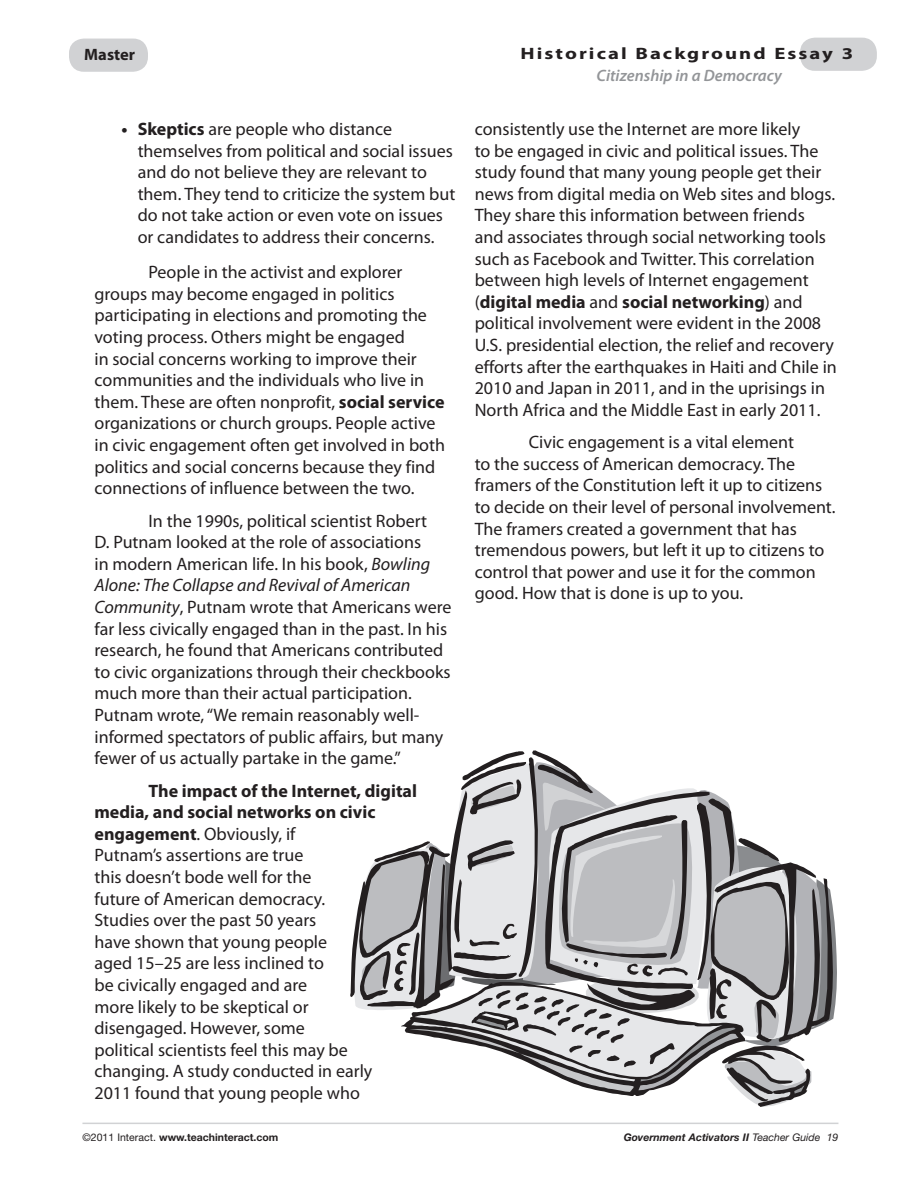
<style>
.page{position:relative;width:918px;height:1188px;background:#fff}
.page>*{position:absolute;margin:0;border:0;box-sizing:border-box;transform-origin:0 0}
.t1{font:18px/21.6px "Myriad Pro";color:#231f20}
.t2{font:700 16.5px "Myriad Pro";letter-spacing:.1em;color:#231f20;scale:1.25 1}
.t3{font:italic 600 16.5px "Myriad Pro";color:#939598}
.t4{font:700 16.5px "Myriad Pro";letter-spacing:.1em;color:#231f20}
.t5{font:italic 700 10.5px "Helvetica Neue";color:#231f20}
.t6{font:700 10.5px "Helvetica Neue";color:#231f20}
.s1{font-weight:700}
.s2{font-style:italic}
.s3{font-weight:400}
</style>
<div class="page">
<div style="left:800px;top:38px;width:77px;height:33px;background:#d1d2d4;border-radius:15px"></div>
<hr style="left:82px;top:1123px;width:756px;height:1px;background:#d1d2d4">
<div style="left:69px;top:39px;width:79px;height:33px;background:#d1d2d4;border-radius:15px"></div>
<svg style="left:350px;top:751px;width:487px;height:356px"></svg>
<p class="t4" style="left:84px;top:44px;width:52px">Master</p>
<p class="t1" style="left:138px;top:118px;width:319px;text-indent:-16px"><span class="s1">• Skeptics</span> are people who distance themselves from political and social issues and do not believe they are relevant to them. They tend to criticize the system but do not take action or even vote on issues or candidates to address their concerns.</p>
<p class="t1" style="left:94px;top:261px;width:352px;text-indent:54px">People in the activist and explorer groups may become engaged in politics participating in elections and promoting the voting process. Others might be engaged<br>in social concerns working to improve their communities and the individuals who live in them. These are often nonprofit, <span class="s1">social service </span>organizations or church groups. People active in civic engagement often get involved in both politics and social concerns because they find connections of influence between the two.</p>
<p class="t1" style="left:94px;top:509px;width:358px;text-indent:54px">In the 1990s, political scientist Robert<br>D. Putnam looked at the role of associations<br>in modern American life. In his book, <span class="s2">Bowling Alone: The Collapse and Revival of American Community</span>, Putnam wrote that Americans were far less civically engaged than in the past. In his research, he found that Americans contributed to civic organizations through their checkbooks much more than their actual participation.<br>Putnam wrote, “We remain reasonably well&shy;informed spectators of public affairs, but many fewer of us actually partake in the game.”</p>
<p class="t1" style="left:94px;top:779px;width:324px;text-indent:54px"><span class="s1">The impact of the Internet, digital media, and social networks on civic engagement</span>. Obviously, if<br>Putnam’s assertions are true<br>this doesn’t bode well for the<br>future of American democracy.<br>Studies over the past 50 years<br>have shown that young people<br>aged 15–25 are less inclined to<br>be civically engaged and are<br>more likely to be skeptical or<br>disengaged. However, some<br>political scientists feel this may be changing. A study conducted in early<br>2011 found that young people who</p>
<p class="t2" style="left:521px;top:43px;width:268px">Historical Background Essay 3</p>
<p class="t3" style="left:597px;top:65px;width:187px">Citizenship in a Democracy</p>
<p class="t1" style="left:475px;top:118px;width:364px">consistently use the Internet are more likely<br>to be engaged in civic and political issues. The study found that many young people get their news from digital media on Web sites and blogs.<br>They share this information between friends and associates through social networking tools such as Facebook and Twitter. This correlation between high levels of Internet engagement (<span class="s1">digital media</span> and <span class="s1">social networking</span>) and political involvement were evident in the 2008<br>U.S. presidential election, the relief and recovery efforts after the earthquakes in Haiti and Chile in 2010 and Japan in 2011, and in the uprisings in North Africa and the Middle East in early 2011.</p>
<p class="t1" style="left:475px;top:431px;width:362px;text-indent:54px">Civic engagement is a vital element<br>to the success of American democracy. The framers of the Constitution left it up to citizens to decide on their level of personal involvement.<br>The framers created a government that has tremendous powers, but left it up to citizens to control that power and use it for the common good. How that is done is up to you.</p>
<p class="t6" style="left:82px;top:1130px;width:198px"><span class="s3">©2011 Interact.</span> www.teachinteract.com</p>
<p class="t5" style="left:624px;top:1130px;width:216px">Government Activators II <span class="s3">Teacher Guide 19</span></p>
</div>
